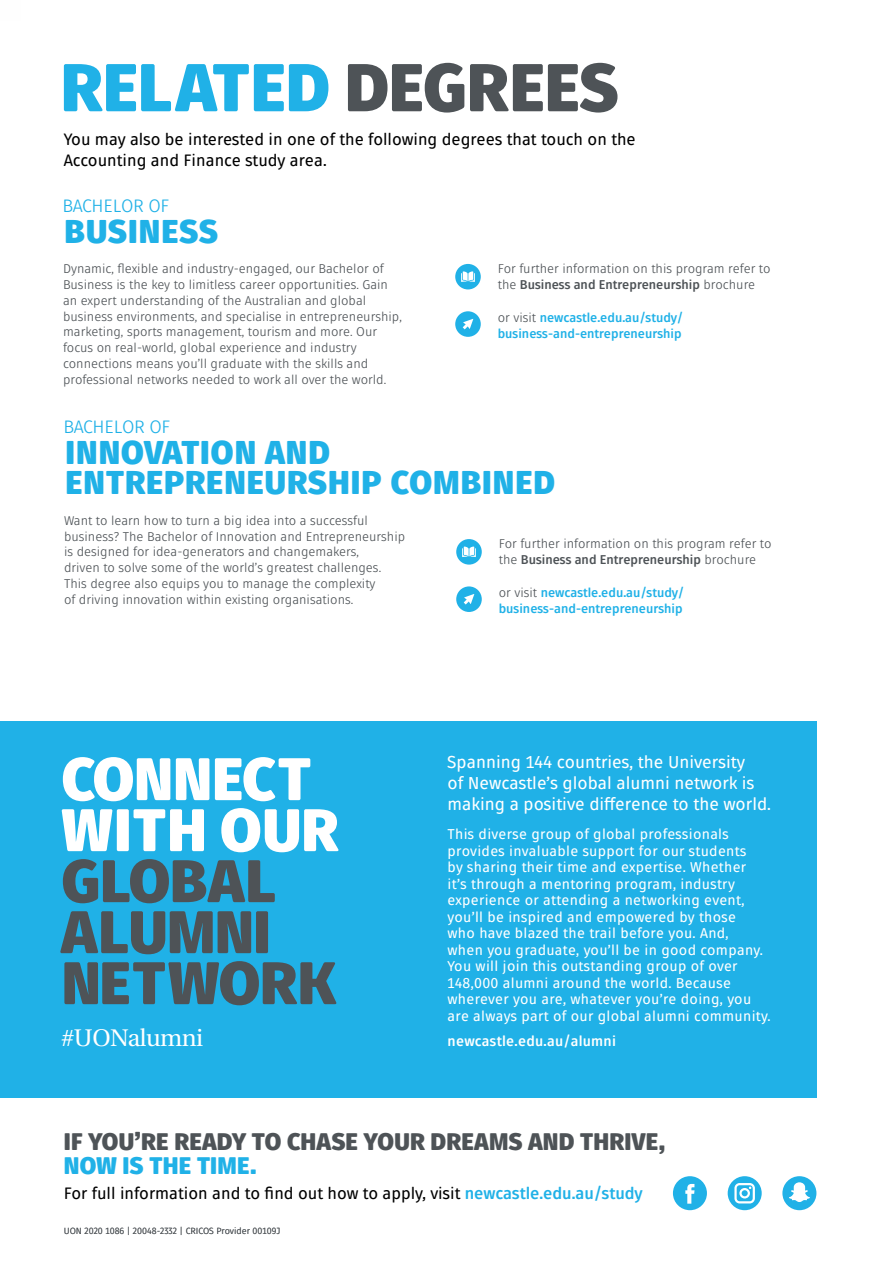
<style>
.page{position:relative;width:893px;height:1263px;background:#fff}
.page>*{position:absolute;margin:0;border:0;box-sizing:border-box;transform-origin:0 0}
.t1{font:900 67.5px "Fuse V.2 Display";color:#20b1e7}
.t2{font:900 60px/51px "Fuse V.2 Display";letter-spacing:-.005em;color:#4e5357}
.t3{font:900 60px/51px "Fuse V.2 Display";color:#fff}
.t4{font:900 33px/30px "Fuse V.2 Display";letter-spacing:.03em;color:#20b1e7}
.t5{font:900 24px "Fuse V.2 Display";letter-spacing:.015em;color:#4e5357}
.t6{font:900 24px "Fuse V.2 Display";letter-spacing:.015em;color:#20b1e7}
.t7{font:24px "Heuristica";letter-spacing:-.02em;color:#fff}
.t8{font:18px "Fuse V.2 Display";letter-spacing:-.01em;color:#20b1e7}
.t9{font:17.25px/21px "Fuse V.2 Display";color:#fff}
.t10{font:16.5px/21px "Fuse V.2 Display";color:#000}
.t11{font:14.25px/16.5px "Fuse V.2 Display";letter-spacing:.02em;color:#fff}
.t12{font:700 14.25px "Fuse V.2 Display";letter-spacing:.02em;color:#fff}
.t13{font:12.75px/15.8px "Fuse V.2 Display";color:#4e5357}
.t14{font:700 12.75px/15.8px "Fuse V.2 Display";color:#20b1e7}
.t15{font:9px "Fuse V.2 Display";color:#4e5357}
.s1{color:#4e5357}
.s2{font-weight:700}
.s3{font-weight:400;color:#4e5357}
.s4{font-weight:700;color:#20b1e7}
</style>
<div class="page">
<svg style="left:455px;top:264px;width:26px;height:25px"></svg>
<svg style="left:455px;top:311px;width:26px;height:26px"></svg>
<svg style="left:456px;top:539px;width:26px;height:26px"></svg>
<svg style="left:456px;top:586px;width:26px;height:26px"></svg>
<div style="left:0;top:721px;width:816px;height:376px;background:#20b1e7"></div>
<svg style="left:728px;top:1176px;width:34px;height:34px"></svg>
<svg style="left:673px;top:1176px;width:34px;height:34px"></svg>
<svg style="left:782px;top:1176px;width:34px;height:34px"></svg>
<h1 class="t1" style="left:61px;top:42px;width:559px">RELATED <span class="s1">DEGREES</span></h1>
<p class="t10" style="left:64px;top:129px;width:574px">You may also be interested in one of the following degrees that touch on the<br>Accounting and Finance study area.</p>
<h3 class="t8" style="left:63px;top:195px;width:108px">BACHELOR OF</h3>
<h3 class="t4" style="left:65px;top:216px;width:155px">BUSINESS</h3>
<p class="t13" style="left:63px;top:261px;width:340px">Dynamic, flexible and industry-engaged, our Bachelor of Business is the key to limitless career opportunities. Gain an expert understanding of the Australian and global business environments, and specialise in entrepreneurship, marketing, sports management, tourism and more. Our focus on real-world, global experience and industry connections means you’ll graduate with the skills and professional networks needed to work all over the world.</p>
<h3 class="t8" style="left:64px;top:417px;width:108px">BACHELOR OF</h3>
<h3 class="t4" style="left:66px;top:438px;width:491px">INNOVATION AND<br>ENTREPRENEURSHIP COMBINED</h3>
<p class="t13" style="left:498px;top:261px;width:274px">For further information on this program refer to the <span class="s2">Business and Entrepreneurship</span> brochure</p>
<p class="t14" style="left:498px;top:310px;width:187px"><span class="s3">or visit</span> newcastle.edu.au/study/ business-and-entrepreneurship</p>
<p class="t13" style="left:64px;top:513px;width:343px">Want to learn how to turn a big idea into a successful business? The Bachelor of Innovation and Entrepreneurship is designed for idea-generators and changemakers,<br>driven to solve some of the world’s greatest challenges.<br>This degree also equips you to manage the complexity<br>of driving innovation within existing organisations.</p>
<p class="t13" style="left:499px;top:536px;width:274px">For further information on this program refer to the <span class="s2">Business and Entrepreneurship</span> brochure</p>
<p class="t14" style="left:499px;top:585px;width:187px"><span class="s3">or visit</span> newcastle.edu.au/study/ business-and-entrepreneurship</p>
<h2 class="t3" style="left:62px;top:754px;width:277px">CONNECT<br>WITH OUR</h2>
<h2 class="t2" style="left:62px;top:856px;width:275px">GLOBAL<br>ALUMNI<br>NETWORK</h2>
<h3 class="t7" style="left:62px;top:1019px;width:143px">#UONalumni</h3>
<h3 class="t9" style="left:448px;top:752px;width:325px">Spanning 144 countries, the University<br>of Newcastle’s global alumni network is making a positive difference to the world.</h3>
<p class="t11" style="left:448px;top:826px;width:325px">This diverse group of global professionals provides invaluable support for our students<br>by sharing their time and expertise. Whether<br>it’s through a mentoring program, industry experience or attending a networking event, you’ll be inspired and empowered by those<br>who have blazed the trail before you. And,<br>when you graduate, you’ll be in good company.<br>You will join this outstanding group of over 148,000 alumni around the world. Because wherever you are, whatever you’re doing, you are always part of our global alumni community.</p>
<p class="t12" style="left:448px;top:1032px;width:170px">newcastle.edu.au/alumni</p>
<h3 class="t5" style="left:64px;top:1125px;width:603px">IF YOU’RE READY TO CHASE YOUR DREAMS AND THRIVE,</h3>
<h3 class="t6" style="left:64px;top:1149px;width:194px">NOW IS THE TIME.</h3>
<p class="t10" style="left:64px;top:1183px;width:580px">For full information and to find out how to apply, visit <span class="s4">newcastle.edu.au/study</span></p>
<p class="t15" style="left:64px;top:1226px;width:218px">UON 2020 1086 | 20048-2332 | CRICOS Provider 00109J</p>
</div>
